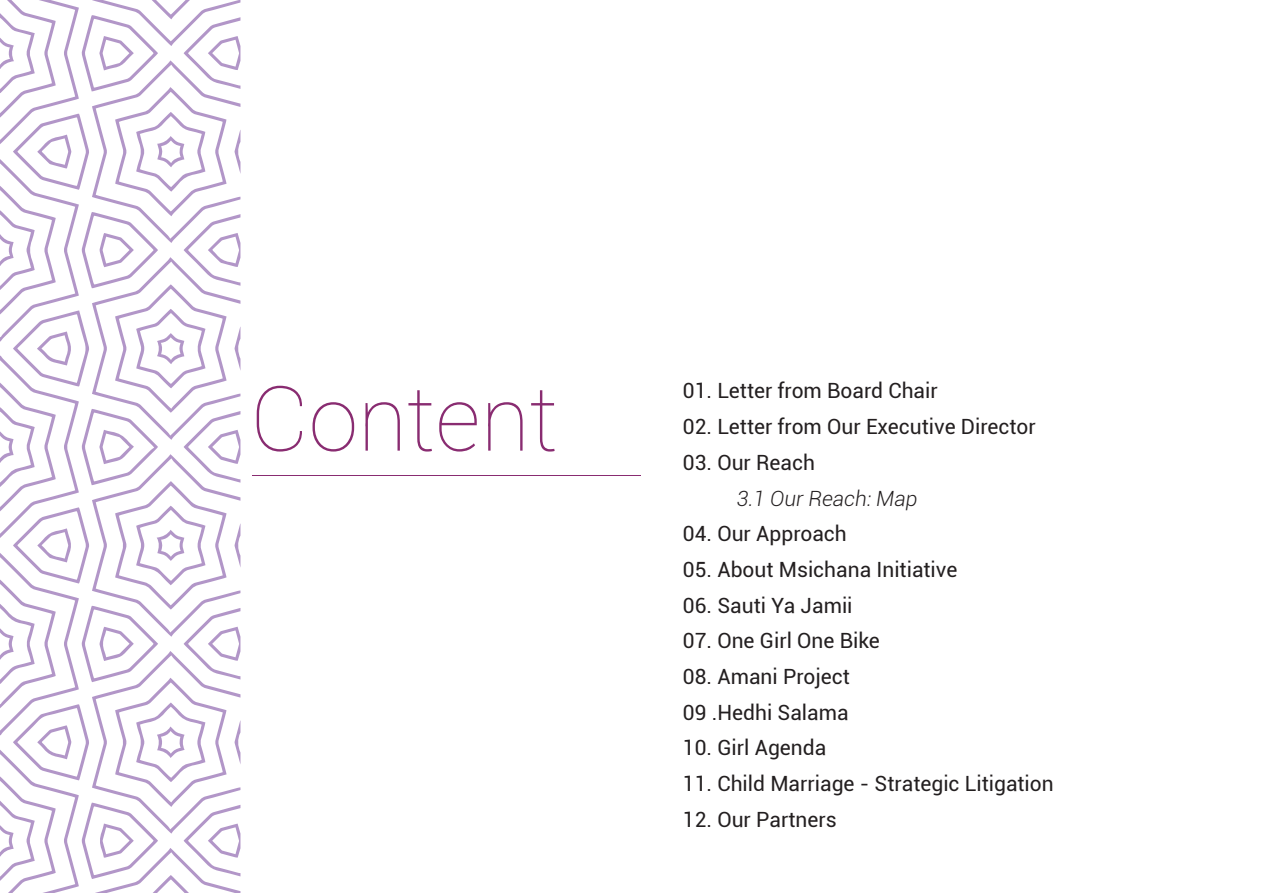
<style>
.page{position:relative;width:1263px;height:893px;background:#fff}
.page>*{position:absolute;margin:0;border:0;box-sizing:border-box;transform-origin:0 0}
.t1{font:100 90px "Roboto";color:#892c71}
.t2{font:21px/35.7px "Roboto";color:#231f20}
.t3{font:italic 300 21px "Roboto";color:#231f20}
</style>
<div class="page">
<hr style="left:252px;top:475px;width:389px;height:1px;background:#892c71">
<svg style="left:0;top:0;width:240px;height:893px"></svg>
<h1 class="t1" style="left:250px;top:367px;width:309px">Content</h1>
<p class="t2" style="left:683px;top:373px;width:256px">01. Letter from Board Chair</p>
<p class="t2" style="left:683px;top:409px;width:354px">02. Letter from Our Executive Director</p>
<p class="t2" style="left:683px;top:445px;width:134px">03. Our Reach</p>
<p class="t3" style="left:737px;top:486px;width:182px">3.1 Our Reach: Map</p>
<p class="t2" style="left:683px;top:516px;width:165px">04. Our Approach</p>
<p class="t2" style="left:683px;top:552px;width:276px">05. About Msichana Initiative</p>
<p class="t2" style="left:683px;top:588px;width:171px">06. Sauti Ya Jamii</p>
<p class="t2" style="left:683px;top:623px;width:198px">07. One Girl One Bike</p>
<p class="t2" style="left:683px;top:659px;width:169px">08. Amani Project<br>09 .Hedhi Salama</p>
<p class="t2" style="left:683px;top:730px;width:145px">10. Girl Agenda</p>
<p class="t2" style="left:683px;top:766px;width:372px">11. Child Marriage - Strategic Litigation</p>
<p class="t2" style="left:683px;top:802px;width:155px">12. Our Partners</p>
</div>
